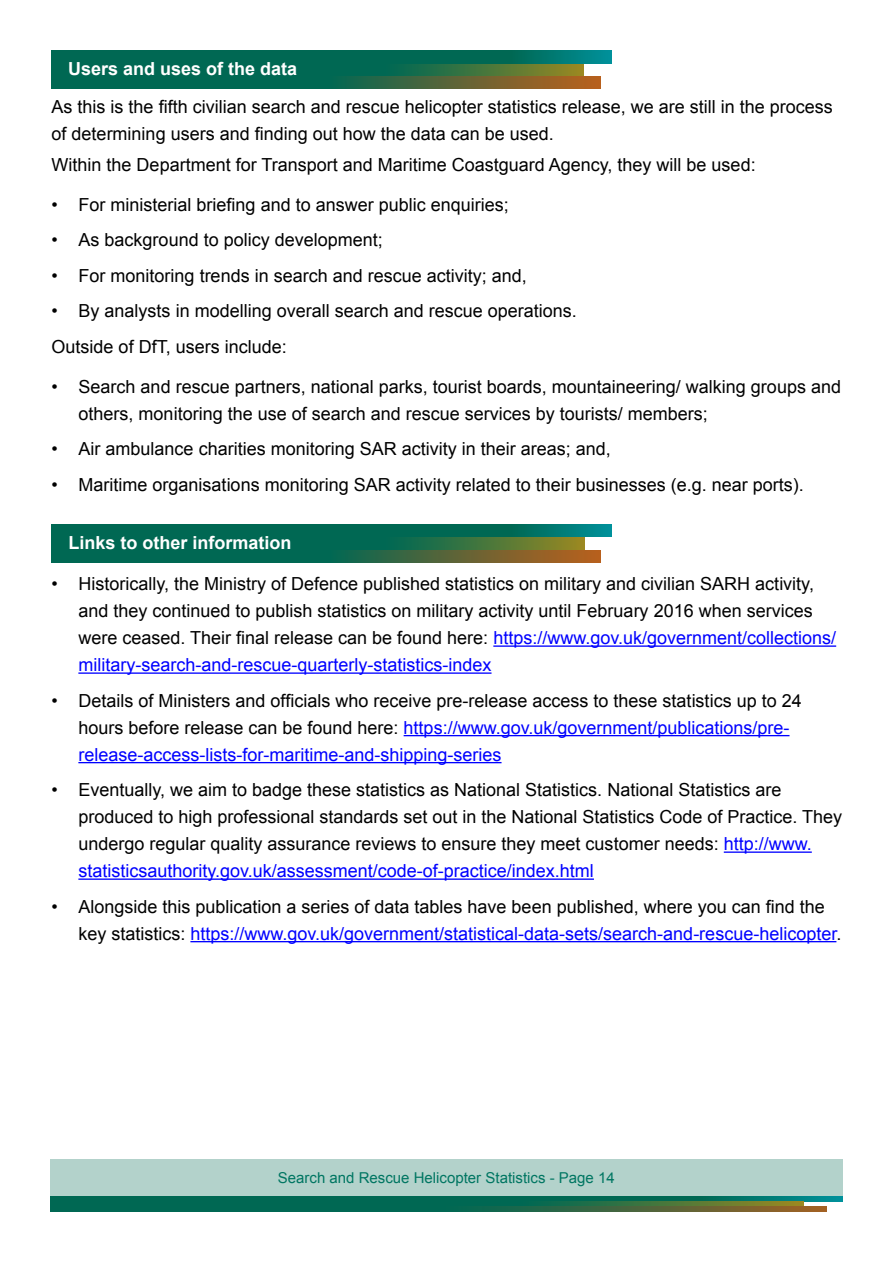
<style>
.page{position:relative;width:893px;height:1263px;background:#fff}
.page>*{position:absolute;margin:0;border:0;box-sizing:border-box;transform-origin:0 0}
.t1{font:18px/27px "Arial";color:#000}
.t2{font:18px "Arial";color:#00f}
.t3{font:700 18px "Arial";color:#fff}
.t4{font:15px "Arial";color:#007662}
.s1{color:#00f}
</style>
<div class="page">
<div style="left:50px;top:1160px;width:792px;height:36px;background:#b3d2cb"></div>
<svg style="left:50px;top:1196px;width:792px;height:5px;background:#006b59"></svg>
<svg style="left:50px;top:1201px;width:753px;height:5px;background:#1b6d4a"></svg>
<svg style="left:50px;top:1206px;width:777px;height:6px;background:#256647"></svg>
<hr style="left:493px;top:645px;width:343px;height:2px;background:#00f">
<hr style="left:78px;top:672px;width:413px;height:2px;background:#00f">
<hr style="left:404px;top:735px;width:385px;height:1px;background:#00f">
<hr style="left:78px;top:762px;width:424px;height:1px;background:#00f">
<hr style="left:724px;top:851px;width:88px;height:2px;background:#00f">
<hr style="left:78px;top:878px;width:516px;height:2px;background:#00f">
<hr style="left:190px;top:941px;width:646px;height:1px;background:#00f">
<svg style="left:51px;top:537px;width:533px;height:13px;background:#1b6d4a"></svg>
<svg style="left:51px;top:524px;width:561px;height:13px;background:#006b59"></svg>
<svg style="left:51px;top:550px;width:550px;height:13px;background:#306544"></svg>
<svg style="left:51px;top:63px;width:533px;height:13px;background:#196d4b"></svg>
<svg style="left:51px;top:51px;width:561px;height:12px;background:#006b59"></svg>
<svg style="left:51px;top:76px;width:550px;height:13px;background:#306544"></svg>
<p class="t3" style="left:68px;top:57px;width:231px">Users and uses of the data</p>
<p class="t1" style="left:52px;top:93px;width:783px">As this is the fifth civilian search and rescue helicopter statistics release, we are still in the process of determining users and finding out how the data can be used.</p>
<p class="t1" style="left:52px;top:151px;width:705px">Within the Department for Transport and Maritime Coastguard Agency, they will be used:</p>
<p class="t1" style="left:52px;top:191px;width:459px">• For ministerial briefing and to answer public enquiries;</p>
<p class="t1" style="left:52px;top:227px;width:333px">• As background to policy development;</p>
<p class="t1" style="left:52px;top:262px;width:477px">• For monitoring trends in search and rescue activity; and,</p>
<p class="t1" style="left:52px;top:298px;width:527px">• By analysts in modelling overall search and rescue operations.</p>
<p class="t1" style="left:52px;top:333px;width:237px">Outside of DfT, users include:</p>
<p class="t1" style="left:79px;top:373px;width:764px;text-indent:-27px">• Search and rescue partners, national parks, tourist boards, mountaineering/ walking groups and others, monitoring the use of search and rescue services by tourists/ members;</p>
<p class="t1" style="left:52px;top:435px;width:561px">• Air ambulance charities monitoring SAR activity in their areas; and,</p>
<p class="t1" style="left:52px;top:471px;width:754px">• Maritime organisations monitoring SAR activity related to their businesses (e.g. near ports).</p>
<p class="t3" style="left:68px;top:531px;width:225px">Links to other information</p>
<p class="t1" style="left:78px;top:571px;width:759px;text-indent:-27px">• Historically, the Ministry of Defence published statistics on military and civilian SARH activity, and they continued to publish statistics on military activity until February 2016 when services were ceased. Their final release can be found here: <span class="s1">https://www.gov.uk/government/collections/</span></p>
<p class="t2" style="left:78px;top:653px;width:415px">military-search-and-rescue-quarterly-statistics-index</p>
<p class="t1" style="left:78px;top:687px;width:725px;text-indent:-27px">• Details of Ministers and officials who receive pre-release access to these statistics up to 24 hours before release can be found here: <span class="s1">https://www.gov.uk/government/publications/pre&shy;release-access-lists-for-maritime-and-shipping-series</span></p>
<p class="t1" style="left:78px;top:777px;width:765px;text-indent:-27px">• Eventually, we aim to badge these statistics as National Statistics. National Statistics are produced to high professional standards set out in the National Statistics Code of Practice. They undergo regular quality assurance reviews to ensure they meet customer needs: <span class="s1">http://www. statisticsauthority.gov.uk/assessment/code-of-practice/index.html</span></p>
<p class="t1" style="left:78px;top:893px;width:764px;text-indent:-27px">• Alongside this publication a series of data tables have been published, where you can find the key statistics: <span class="s1">https://www.gov.uk/government/statistical-data-sets/search-and-rescue-helicopter</span>.</p>
<p class="t4" style="left:278px;top:1168px;width:338px">Search and Rescue Helicopter Statistics - Page 14</p>
</div>
